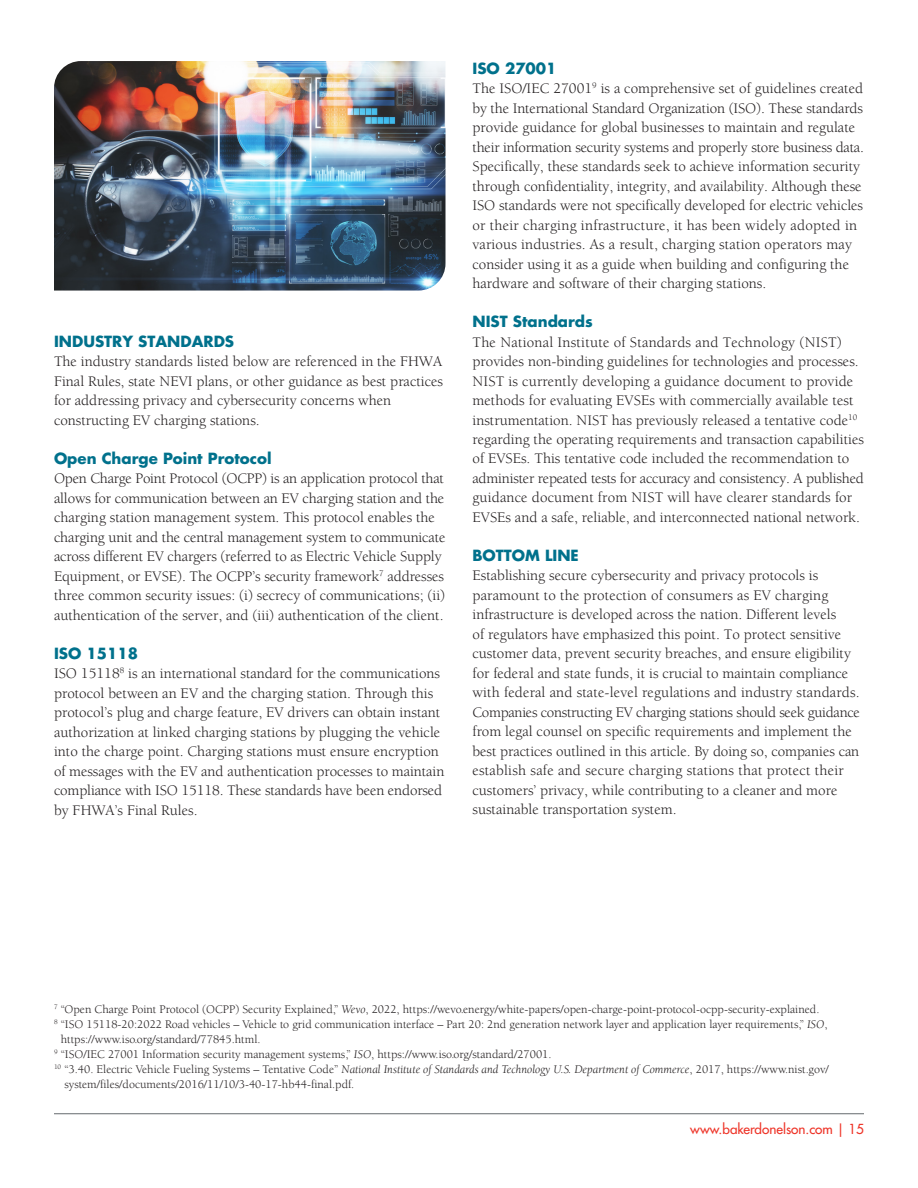
<style>
.page{position:relative;width:918px;height:1188px;background:#fff}
.page>*{position:absolute;margin:0;border:0;box-sizing:border-box;transform-origin:0 0}
.t1{font:15px/19.5px "Berkeley Pro";color:#231f20}
.t2{font:700 15px "Futura LT Pro";color:#00718c}
.t3{font:500 13.5px "Futura LT Pro";color:#ee3529}
.t4{font:12px/15px "Berkeley Pro";color:#231f20}
.s1{font-style:italic}
</style>
<div class="page">
<hr style="left:54px;top:1113px;width:810px;height:1px;background:#64696d">
<img style="left:54px;top:61px;width:392px;height:230px">
<p class="t2" style="left:54px;top:329px;width:182px">INDUSTRY STANDARDS</p>
<p class="t1" style="left:54px;top:352px;width:391px">The industry standards listed below are referenced in the FHWA Final Rules, state NEVI plans, or other guidance as best practices for addressing privacy and cybersecurity concerns when constructing EV charging stations.</p>
<p class="t2" style="left:54px;top:446px;width:219px">Open Charge Point Protocol</p>
<p class="t1" style="left:54px;top:469px;width:393px">Open Charge Point Protocol (OCPP) is an application protocol that allows for communication between an EV charging station and the charging station management system. This protocol enables the charging unit and the central management system to communicate across different EV chargers (referred to as Electric Vehicle Supply Equipment, or EVSE). The OCPP’s security framework<sup>7</sup> addresses three common security issues: (i) secrecy of communications; (ii) authentication of the server, and (iii) authentication of the client.</p>
<p class="t2" style="left:54px;top:641px;width:85px">ISO 15118</p>
<p class="t1" style="left:54px;top:664px;width:392px">ISO 15118<sup>8</sup> is an international standard for the communications protocol between an EV and the charging station. Through this protocol’s plug and charge feature, EV drivers can obtain instant authorization at linked charging stations by plugging the vehicle into the charge point. Charging stations must ensure encryption of messages with the EV and authentication processes to maintain compliance with ISO 15118. These standards have been endorsed by FHWA’s Final Rules.</p>
<p class="t2" style="left:472px;top:56px;width:85px">ISO 27001</p>
<p class="t1" style="left:472px;top:79px;width:393px">The ISO/IEC 27001<sup>9</sup> is a comprehensive set of guidelines created by the International Standard Organization (ISO). These standards provide guidance for global businesses to maintain and regulate their information security systems and properly store business data.<br>Specifically, these standards seek to achieve information security through confidentiality, integrity, and availability. Although these ISO standards were not specifically developed for electric vehicles or their charging infrastructure, it has been widely adopted in various industries. As a result, charging station operators may consider using it as a guide when building and configuring the hardware and software of their charging stations.</p>
<p class="t2" style="left:472px;top:310px;width:122px">NIST Standards</p>
<p class="t1" style="left:472px;top:332px;width:393px">The National Institute of Standards and Technology (NIST) provides non-binding guidelines for technologies and processes.<br>NIST is currently developing a guidance document to provide methods for evaluating EVSEs with commercially available test instrumentation. NIST has previously released a tentative code<sup>10 </sup>regarding the operating requirements and transaction capabilities of EVSEs. This tentative code included the recommendation to administer repeated tests for accuracy and consistency. A published guidance document from NIST will have clearer standards for EVSEs and a safe, reliable, and interconnected national network.</p>
<p class="t2" style="left:473px;top:544px;width:108px">BOTTOM LINE</p>
<p class="t1" style="left:473px;top:566px;width:389px">Establishing secure cybersecurity and privacy protocols is paramount to the protection of consumers as EV charging infrastructure is developed across the nation. Different levels<br>of regulators have emphasized this point. To protect sensitive customer data, prevent security breaches, and ensure eligibility for federal and state funds, it is crucial to maintain compliance with federal and state-level regulations and industry standards.<br>Companies constructing EV charging stations should seek guidance from legal counsel on specific requirements and implement the best practices outlined in this article. By doing so, companies can establish safe and secure charging stations that protect their customers’ privacy, while contributing to a cleaner and more sustainable transportation system.</p>
<p class="t4" style="left:54px;top:1001px;width:767px"><sup>7</sup> “Open Charge Point Protocol (OCPP) Security Explained,” <span class="s1">Wevo</span>, 2022, https://wevo.energy/white-papers/open-charge-point-protocol-ocpp-security-explained.</p>
<p class="t4" style="left:61px;top:1016px;width:768px;text-indent:-7px"><sup>8</sup> “ISO 15118-20:2022 Road vehicles – Vehicle to grid communication interface – Part 20: 2nd generation network layer and application layer requirements,” <span class="s1">ISO</span>, https://www.iso.org/standard/77845.html.</p>
<p class="t4" style="left:54px;top:1046px;width:499px"><sup>9</sup> “ISO/IEC 27001 Information security management systems,” <span class="s1">ISO</span>, https://www.iso.org/standard/27001.</p>
<p class="t4" style="left:64px;top:1061px;width:766px;text-indent:-10px"><sup>10</sup> “3.40. Electric Vehicle Fueling Systems – Tentative Code” <span class="s1">National Institute of Standards and Technology U.S. Department of Commerce</span>, 2017, https://www.nist.gov/ system/files/documents/2016/11/10/3-40-17-hb44-final.pdf.</p>
<p class="t3" style="left:690px;top:1119px;width:175px">www.bakerdonelson.com | 15</p>
</div>
